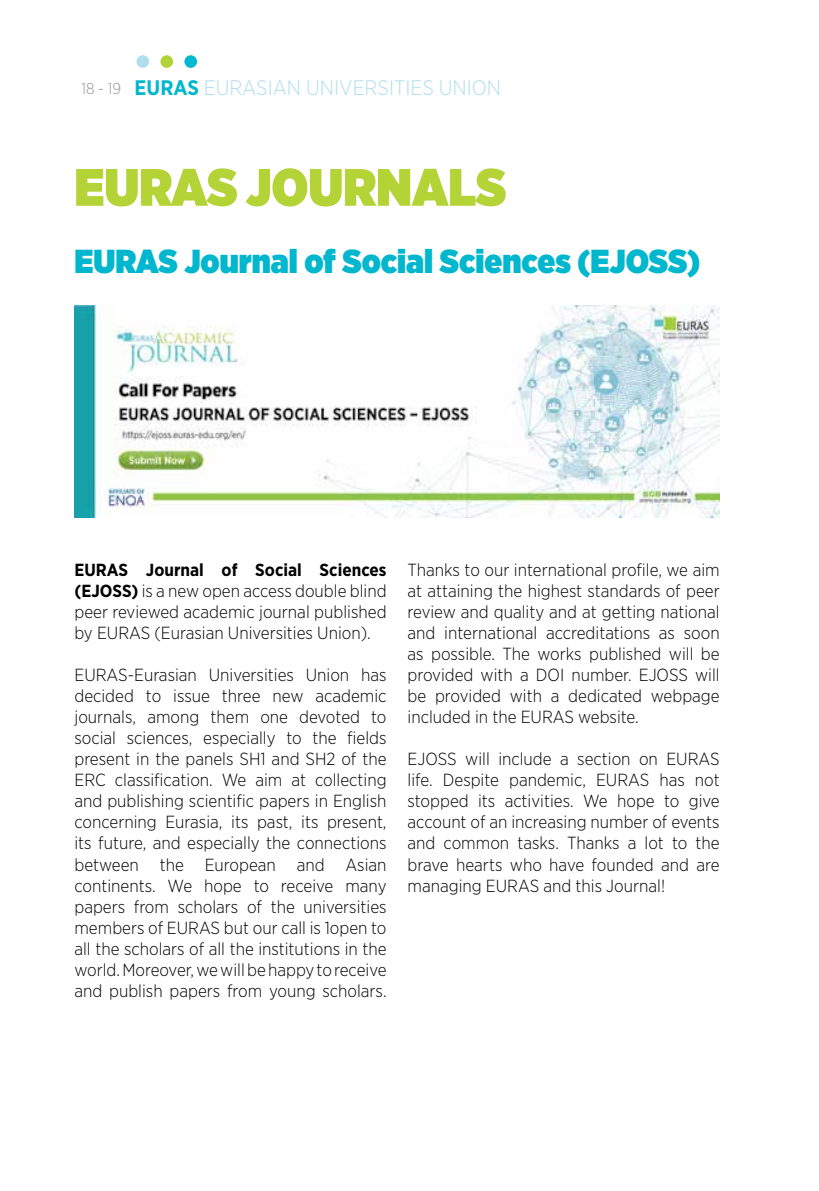
<style>
.page{position:relative;width:819px;height:1191px;background:#fff}
.page>*{position:absolute;margin:0;border:0;box-sizing:border-box;transform-origin:0 0}
.t1{font:900 52.5px "Gotham Narrow";color:#b3d336}
.t2{font:900 33.25px "Gotham Narrow";color:#00b7ce}
.t3{font:300 21px "Gotham Narrow";color:#b0deee}
.t4{font:300 17.5px/21px "Gotham Narrow";color:#000;text-align:justify}
.s1{font-size:15.75px;color:#939598}
.s2{font-weight:700;color:#00b7ce}
.s3{font-weight:700}
</style>
<div class="page">
<div style="left:136px;top:55px;width:13px;height:13px;background:#b0deee;border-radius:50%"></div>
<div style="left:160px;top:55px;width:13px;height:13px;background:#b2d338;border-radius:50%"></div>
<div style="left:184px;top:55px;width:13px;height:13px;background:#00b9d0;border-radius:50%"></div>
<img style="left:74px;top:306px;width:645px;height:211px">
<p class="t3" style="left:81px;top:75px;width:421px"><span class="s1">18 - 19</span> <span class="s2">EURAS</span> EURASIAN UNIVERSITIES UNION</p>
<h1 class="t1" style="left:74px;top:152px;width:433px">EURAS JOURNALS</h1>
<h2 class="t2" style="left:74px;top:239px;width:627px">EURAS Journal of Social Sciences (EJOSS)</h2>
<p class="t4" style="left:74px;top:559px;width:313px"><span class="s3">EURAS Journal of Social Sciences (EJOSS)</span> is a new open access double blind peer reviewed academic journal published by EURAS (Eurasian Universities Union).</p>
<p class="t4" style="left:74px;top:664px;width:313px">EURAS-Eurasian Universities Union has decided to issue three new academic journals, among them one devoted to social sciences, especially to the fields present in the panels SH1 and SH2 of the ERC classification. We aim at collecting and publishing scientific papers in English concerning Eurasia, its past, its present, its future, and especially the connections between the European and Asian continents. We hope to receive many papers from scholars of the universities members of EURAS but our call is 1open to all the scholars of all the institutions in the world. Moreover, we will be happy to receive and publish papers from young scholars.</p>
<p class="t4" style="left:407px;top:559px;width:313px">Thanks to our international profile, we aim at attaining the highest standards of peer review and quality and at getting national and international accreditations as soon as possible. The works published will be provided with a DOI number. EJOSS will be provided with a dedicated webpage included in the EURAS website.</p>
<p class="t4" style="left:407px;top:748px;width:313px">EJOSS will include a section on EURAS life. Despite pandemic, EURAS has not stopped its activities. We hope to give account of an increasing number of events and common tasks. Thanks a lot to the brave hearts who have founded and are managing EURAS and this Journal!</p>
</div>
